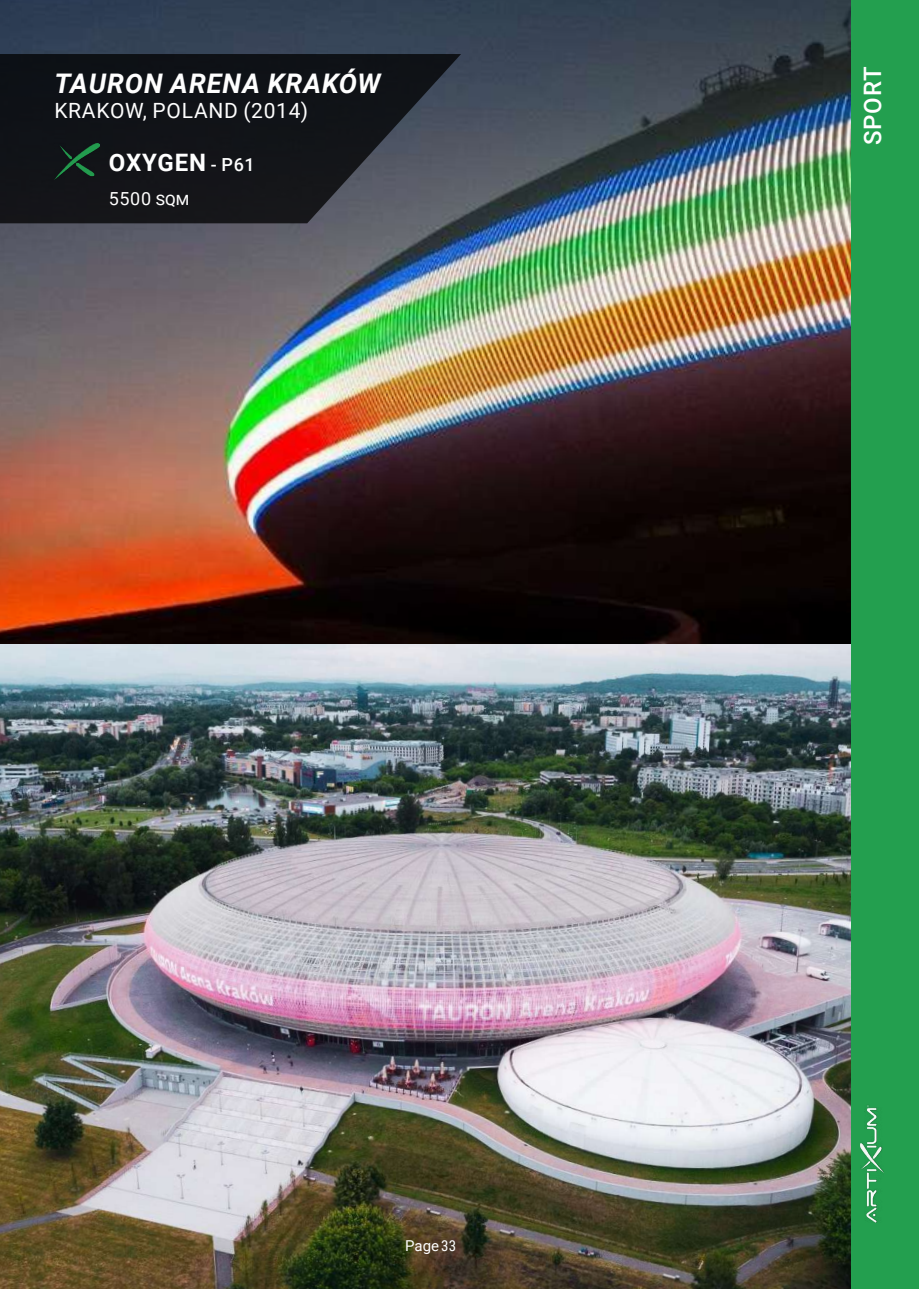
<style>
.page{position:relative;width:919px;height:1289px;background:#fff}
.page>*{position:absolute;margin:0;border:0;box-sizing:border-box;transform-origin:0 0}
.t1{font:italic 700 27px "Roboto";letter-spacing:.035em;color:#fefefe}
.t2{font:700 24px "Roboto";letter-spacing:.035em;color:#fff}
.t3{font:500 24px "Roboto";letter-spacing:.035em;color:#fff}
.t4{font:21px "Roboto";letter-spacing:.035em;color:#fefefe}
.t5{font:18px "Roboto";letter-spacing:.035em;color:#fff}
.t6{font:15px "Roboto";color:#fff}
.s1{font-weight:500;font-size:18px}
.s2{font-family:"Roboto Condensed"}
</style>
<div class="page">
<img style="left:0;top:0;width:850px;height:1288px">
<svg style="left:0;top:54px;width:461px;height:169px;background:#1c1f24"></svg>
<img style="left:54px;top:144px;width:46px;height:36px">
<div style="left:850px;top:0;width:68px;height:1288px;background:#239f4f"></div>
<img style="left:860px;top:1105px;width:23px;height:117px">
<p class="t1" style="left:54px;top:64px;width:327px">TAURON ARENA KRAKÓW</p>
<p class="t4" style="left:54px;top:96px;width:255px">KRAKOW, POLAND (2014)</p>
<p class="t2" style="left:109px;top:145px;width:147px">OXYGEN <span class="s1">- P61</span></p>
<p class="t5" style="left:109px;top:186px;width:82px">5500 sqm</p>
<p class="t3" style="left:855px;top:145px;width:80px;rotate:-90deg">SPORT</p>
<p class="t6" style="left:405px;top:1234px;width:52px">Page <span class="s2">33</span></p>
</div>
